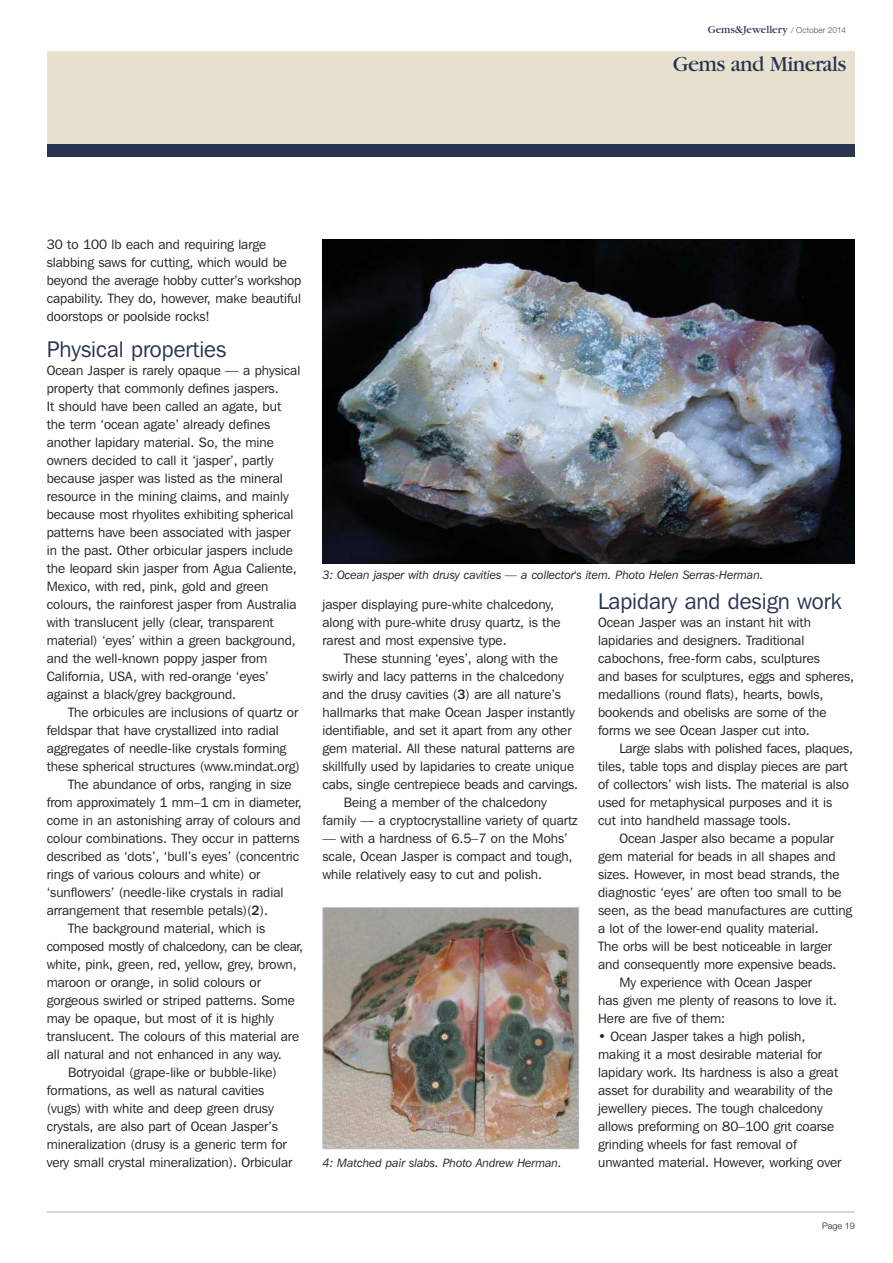
<style>
.page{position:relative;width:893px;height:1263px;background:#fff}
.page>*{position:absolute;margin:0;border:0;box-sizing:border-box;transform-origin:0 0}
.t1{font:22.5px "Franklin Gothic IT Cby BT";color:#283450}
.t2{font:22.5px "Garamond";letter-spacing:-.025em;color:#283450}
.t3{font:13.5px/18px "Franklin Gothic IT Cby BT";color:#231f20}
.t4{font:13.5px "Franklin Gothic IT Cby BT";letter-spacing:-.02em;color:#231f20}
.t5{font:italic 12px "Franklin Gothic IT Cby BT";color:#231f20}
.t6{font:11.25px "Garamond";color:#283450}
.t7{font:300 9px "Helvetica Neue";color:#231f20}
.s1{font-family:"Helvetica Neue";font-weight:300;font-size:8.25px;color:#4a4e66}
.s2{font-weight:500}
</style>
<div class="page">
<div style="left:47px;top:51px;width:808px;height:94px;background:#e9e1cf"></div>
<div style="left:47px;top:145px;width:808px;height:12px;background:#283450"></div>
<hr style="left:47px;top:1211px;width:808px;height:2px;background:#c6c8ca">
<img style="left:324px;top:909px;width:253px;height:238px">
<div style="left:322px;top:907px;width:257px;height:242px;border:1px solid #bbbdc0"></div>
<img style="left:322px;top:239px;width:533px;height:324px">
<p class="t6" style="left:708px;top:26px;width:140px">Gems&amp;Jewellery <span class="s1">/ October 2014</span></p>
<h1 class="t2" style="left:673px;top:56px;width:175px">Gems and Minerals</h1>
<p class="t3" style="left:47px;top:237px;width:256px">30 to 100 lb each and requiring large slabbing saws for cutting, which would be beyond the average hobby cutter’s workshop capability. They do, however, make beautiful doorstops or poolside rocks!</p>
<h1 class="t1" style="left:47px;top:341px;width:181px">Physical properties</h1>
<p class="t3" style="left:47px;top:363px;width:255px">Ocean Jasper is rarely opaque — a physical property that commonly defines jaspers.<br>It should have been called an agate, but the term ‘ocean agate’ already defines another lapidary material. So, the mine owners decided to call it ‘jasper’, partly because jasper was listed as the mineral resource in the mining claims, and mainly because most rhyolites exhibiting spherical patterns have been associated with jasper in the past. Other orbicular jaspers include the leopard skin jasper from Agua Caliente, Mexico, with red, pink, gold and green colours, the rainforest jasper from Australia with translucent jelly (clear, transparent material) ‘eyes’ within a green background, and the well-known poppy jasper from California, USA, with red-orange ‘eyes’ against a black/grey background.</p>
<p class="t3" style="left:68px;top:705px;width:232px">The orbicules are inclusions of quartz or</p>
<p class="t3" style="left:47px;top:723px;width:234px">feldspar that have crystallized into radial</p>
<p class="t3" style="left:47px;top:741px;width:241px">aggregates of needle-like crystals forming</p>
<p class="t3" style="left:47px;top:759px;width:255px">these spherical structures (www.mindat.org)</p>
<p class="t3" style="left:68px;top:777px;width:225px">The abundance of orbs, ranging in size</p>
<p class="t3" style="left:47px;top:795px;width:257px">from approximately 1 mm–1 cm in diameter,</p>
<p class="t3" style="left:47px;top:813px;width:255px">come in an astonishing array of colours and</p>
<p class="t3" style="left:47px;top:831px;width:254px">colour combinations. They occur in patterns</p>
<p class="t3" style="left:47px;top:849px;width:254px">described as ‘dots’, ‘bull’s eyes’ (concentric</p>
<p class="t3" style="left:47px;top:867px;width:215px">rings of various colours and white) or</p>
<p class="t3" style="left:47px;top:885px;width:238px">‘sunflowers’ (needle-like crystals in radial</p>
<p class="t3" style="left:47px;top:903px;width:223px">arrangement that resemble petals)(<span class="s2">2</span>).</p>
<p class="t3" style="left:68px;top:921px;width:199px">The background material, which is</p>
<p class="t4" style="left:47px;top:942px;width:258px">composed mostly of chalcedony, can be clear,</p>
<p class="t3" style="left:47px;top:957px;width:252px">white, pink, green, red, yellow, grey, brown,</p>
<p class="t3" style="left:47px;top:975px;width:216px">maroon or orange, in solid colours or</p>
<p class="t3" style="left:47px;top:993px;width:250px">gorgeous swirled or striped patterns. Some</p>
<p class="t3" style="left:47px;top:1011px;width:229px">may be opaque, but most of it is highly</p>
<p class="t3" style="left:47px;top:1029px;width:254px">translucent. The colours of this material are</p>
<p class="t3" style="left:47px;top:1047px;width:237px">all natural and not enhanced in any way.</p>
<p class="t3" style="left:68px;top:1065px;width:210px">Botryoidal (grape-like or bubble-like)</p>
<p class="t3" style="left:47px;top:1083px;width:219px">formations, as well as natural cavities</p>
<p class="t3" style="left:47px;top:1101px;width:228px">(vugs) with white and deep green drusy</p>
<p class="t3" style="left:47px;top:1119px;width:233px">crystals, are also part of Ocean Jasper’s</p>
<p class="t3" style="left:47px;top:1137px;width:241px">mineralization (drusy is a generic term for</p>
<p class="t3" style="left:47px;top:1155px;width:247px">very small crystal mineralization). Orbicular</p>
<p class="t5" style="left:322px;top:571px;width:442px">3: Ocean jasper with drusy cavities — a collector's item. Photo Helen Serras-Herman.</p>
<p class="t3" style="left:322px;top:597px;width:240px">jasper displaying pure-white chalcedony, along with pure-white drusy quartz, is the rarest and most expensive type.</p>
<p class="t3" style="left:344px;top:651px;width:216px">These stunning ‘eyes’, along with the</p>
<p class="t3" style="left:322px;top:669px;width:243px">swirly and lacy patterns in the chalcedony</p>
<p class="t3" style="left:322px;top:687px;width:240px">and the drusy cavities (<span class="s2">3</span>) are all nature’s</p>
<p class="t3" style="left:322px;top:705px;width:254px">hallmarks that make Ocean Jasper instantly</p>
<p class="t3" style="left:322px;top:723px;width:251px">identifiable, and set it apart from any other</p>
<p class="t3" style="left:322px;top:741px;width:254px">gem material. All these natural patterns are</p>
<p class="t3" style="left:322px;top:759px;width:253px">skillfully used by lapidaries to create unique</p>
<p class="t3" style="left:322px;top:777px;width:257px">cabs, single centrepiece beads and carvings.</p>
<p class="t3" style="left:344px;top:795px;width:204px">Being a member of the chalcedony</p>
<p class="t3" style="left:322px;top:813px;width:256px">family — a cryptocrystalline variety of quartz</p>
<p class="t3" style="left:322px;top:831px;width:252px">— with a hardness of 6.5–7 on the Mohs’ scale, Ocean Jasper is compact and tough, while relatively easy to cut and polish.</p>
<h1 class="t1" style="left:598px;top:593px;width:245px">Lapidary and design work</h1>
<p class="t3" style="left:598px;top:615px;width:258px">Ocean Jasper was an instant hit with lapidaries and designers. Traditional cabochons, free-form cabs, sculptures<br>and bases for sculptures, eggs and spheres, medallions (round flats), hearts, bowls, bookends and obelisks are some of the forms we see Ocean Jasper cut into.</p>
<p class="t3" style="left:598px;top:741px;width:257px;text-indent:21px">Large slabs with polished faces, plaques, tiles, table tops and display pieces are part of collectors’ wish lists. The material is also used for metaphysical purposes and it is cut into handheld massage tools.</p>
<p class="t3" style="left:619px;top:831px;width:216px">Ocean Jasper also became a popular</p>
<p class="t3" style="left:598px;top:849px;width:239px">gem material for beads in all shapes and</p>
<p class="t3" style="left:598px;top:867px;width:243px">sizes. However, in most bead strands, the</p>
<p class="t3" style="left:598px;top:885px;width:245px">diagnostic ‘eyes’ are often too small to be</p>
<p class="t3" style="left:598px;top:903px;width:256px">seen, as the bead manufactures are cutting</p>
<p class="t3" style="left:598px;top:921px;width:222px">a lot of the lower-end quality material.</p>
<p class="t3" style="left:598px;top:939px;width:235px">The orbs will be best noticeable in larger</p>
<p class="t3" style="left:598px;top:957px;width:240px">and consequently more expensive beads.</p>
<p class="t3" style="left:619px;top:975px;width:194px">My experience with Ocean Jasper</p>
<p class="t3" style="left:598px;top:993px;width:240px">has given me plenty of reasons to love it.</p>
<p class="t3" style="left:598px;top:1011px;width:129px">Here are five of them:</p>
<p class="t3" style="left:598px;top:1029px;width:242px">• Ocean Jasper takes a high polish, making it a most desirable material for lapidary work. Its hardness is also a great asset for durability and wearability of the jewellery pieces. The tough chalcedony allows preforming on 80–100 grit coarse grinding wheels for fast removal of</p>
<p class="t5" style="left:322px;top:1158px;width:241px">4: Matched pair slabs. Photo Andrew Herman.</p>
<p class="t3" style="left:598px;top:1155px;width:245px">unwanted material. However, working over</p>
<p class="t7" style="left:822px;top:1223px;width:34px">Page 19</p>
</div>
